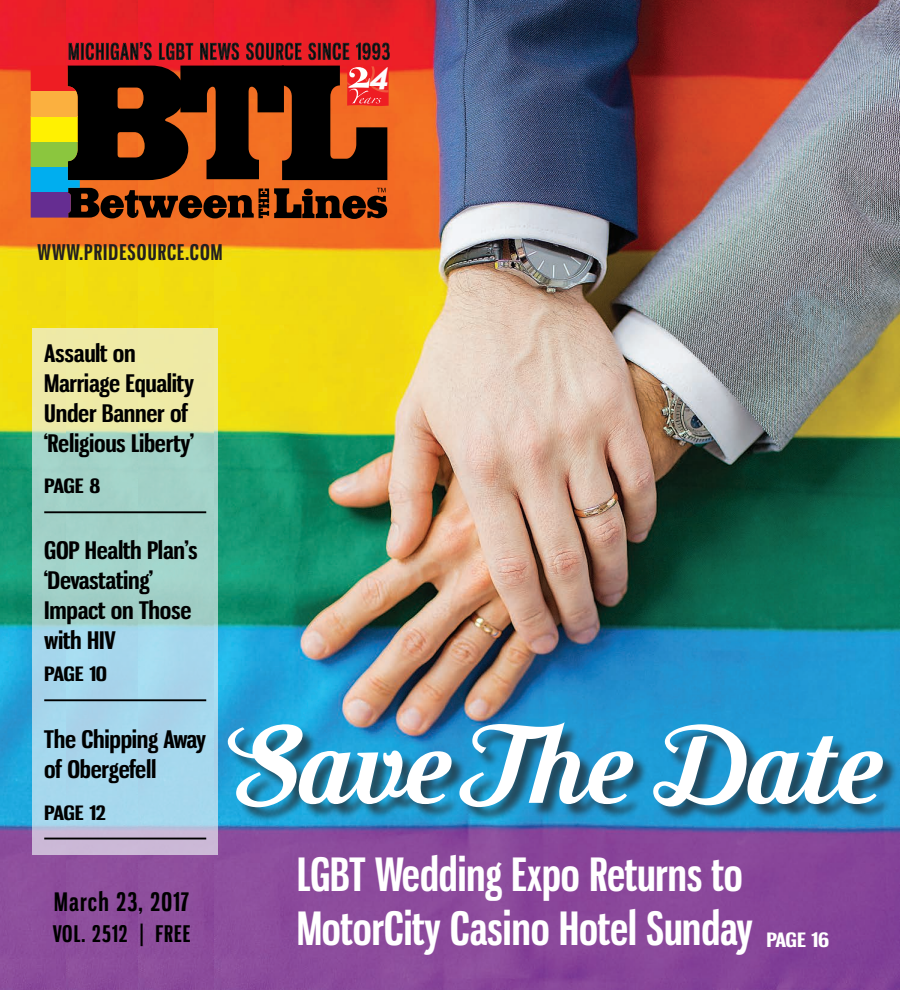
<style>
.page{position:relative;width:900px;height:990px;background:#fff}
.page>*{position:absolute;margin:0;border:0;box-sizing:border-box;transform-origin:0 0}
.Headline_1_-_Large{font:700 101px "Moonface Script";color:#fff}
.t1{font:700 45px/54px "Gnuolane Rg";color:#fff}
.t2{font:italic 700 35.62px "Neutraface Text";color:#fcfbfc}
.t3{font:700 25px "Gnuolane Rg";letter-spacing:.05em;color:#000}
.A_COVER_Teasers_Whit{font:700 23.75px/30px "Gnuolane Rg";letter-spacing:-.01em;color:#000;scale:1.16 1}
.A_COVER_Teaser_PAGE{font:700 23.75px/30px "Gnuolane Rg";letter-spacing:-.01em;color:#000;scale:1.16 1}
.t4{font:700 22.5px "Gnuolane Rg";letter-spacing:.05em;color:#000}
.t5{font:700 21.25px "Gnuolane Rg";letter-spacing:.05em;color:#231f20}
.A_COVER_Teaser_PAGE-2{font:700 19.38px "Gnuolane Rg";letter-spacing:-.025em;color:#000;scale:1.34 1}
.A_COVER_Teaser_PAGE-3{font:700 19.38px "Gnuolane Rg";letter-spacing:-.01em;color:#fff;scale:1.34 1}
</style>
<div class="page">
<img style="left:65px;top:0;width:835px;height:990px">
<img style="left:0;top:0;width:65px;height:990px">
<svg style="left:32px;top:328px;width:186px;height:527px;background:#b4d6cf"></svg>
<div style="left:230px;top:725px;width:668px;height:98px;background:#231f20;opacity:.66"></div>
<svg style="left:68px;top:188px;width:319px;height:31px;background:#743511"></svg>
<svg style="left:31px;top:192px;width:49px;height:26px"></svg>
<div style="left:31px;top:167px;width:49px;height:25px;background:#00aeef"></div>
<div style="left:31px;top:141px;width:49px;height:26px;background:#8bc63e"></div>
<div style="left:31px;top:116px;width:49px;height:26px;background:#fff101"></div>
<div style="left:31px;top:91px;width:49px;height:26px;background:#fbb03f"></div>
<div style="left:31px;top:66px;width:49px;height:25px;background:#ee1d23"></div>
<svg style="left:68px;top:41px;width:322px;height:139px;background:#5a2110"></svg>
<hr style="left:44px;top:511px;width:162px;height:2px;background:#000">
<hr style="left:44px;top:699px;width:162px;height:2px;background:#000">
<hr style="left:44px;top:838px;width:162px;height:1px;background:#000">
<p class="t5" style="left:38px;top:239px;width:186px">WWW.PRIDESOURCE.COM</p>
<p class="A_COVER_Teasers_Whit" style="left:44px;top:338px;width:131px">Assault on<br>Marriage Equality<br>Under Banner of ‘Religious Liberty’</p>
<p class="A_COVER_Teaser_PAGE-2" style="left:44px;top:474px;width:43px">PAGE 8</p>
<p class="A_COVER_Teaser_PAGE" style="left:44px;top:535px;width:134px">GOP Health Plan’s ‘Devastating’<br>Impact on Those with HIV</p>
<p class="A_COVER_Teaser_PAGE-2" style="left:44px;top:662px;width:48px">PAGE 10</p>
<p class="t2" style="left:370px;top:51px;width:21px">4</p>
<p class="A_COVER_Teasers_Whit" style="left:44px;top:724px;width:141px">The Chipping Away of Obergefell</p>
<p class="A_COVER_Teaser_PAGE-2" style="left:44px;top:801px;width:48px">PAGE 12</p>
<p class="t3" style="left:54px;top:886px;width:136px">March 23, 2017</p>
<p class="t4" style="left:53px;top:920px;width:139px">VOL. 2512 | FREE</p>
<p class="Headline_1_-_Large" style="left:234px;top:709px;width:655px">Save The Date</p>
<p class="t1" style="left:297px;top:848px;width:457px">LGBT Wedding Expo Returns to<br>MotorCity Casino Hotel Sunday</p>
<p class="A_COVER_Teaser_PAGE-3" style="left:766px;top:928px;width:48px">PAGE 16</p>
</div>
